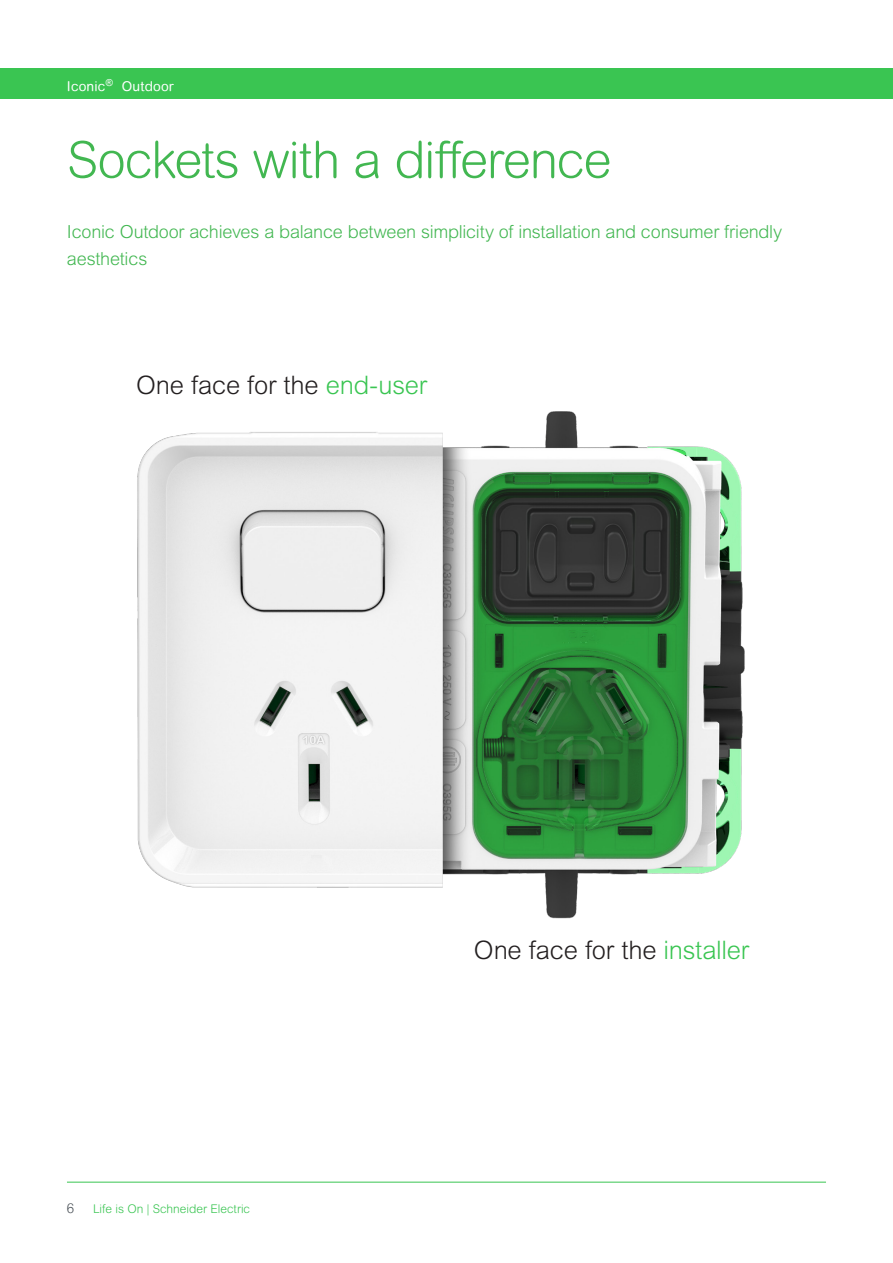
<style>
.page{position:relative;width:893px;height:1263px;background:#fff}
.page>*{position:absolute;margin:0;border:0;box-sizing:border-box;transform-origin:0 0}
.H1_Headline{font:300 51px "Arial Rounded MT Pro";letter-spacing:-.025em;color:#42b751}
.Body_Copy{font:300 25.5px "Arial MT Pro";letter-spacing:-.01em;color:#231f20}
.Intro_Paragraph{font:300 18px/27px "Arial MT Pro";letter-spacing:-.01em;color:#42b751}
.t1{font:13.5px "Arial Rounded MT";letter-spacing:.01em;color:#fff}
.t2{font:300 13.5px "Arial Rounded MT";color:#4d545a}
.t3{font:300 12px "Arial Rounded MT Pro";color:#3ac552}
.s1{color:#3ac552}
</style>
<div class="page">
<div style="left:0;top:68px;width:893px;height:31px;background:#3ac552"></div>
<hr style="left:67px;top:1182px;width:759px;height:1px;background:#3ac552">
<img style="left:137px;top:411px;width:608px;height:507px">
<p class="t1" style="left:67px;top:77px;width:108px">Iconic<sup>®</sup> Outdoor</p>
<p class="H1_Headline" style="left:67px;top:130px;width:546px">Sockets with a difference</p>
<p class="Intro_Paragraph" style="left:67px;top:218px;width:717px">Iconic Outdoor achieves a balance between simplicity of installation and consumer friendly aesthetics</p>
<p class="Body_Copy" style="left:136px;top:369px;width:293px">One face for the <span class="s1">end-user</span></p>
<p class="t2" style="left:67px;top:1200px;width:9px">6</p>
<p class="t3" style="left:93px;top:1201px;width:159px">Life is On | Schneider Electric</p>
<p class="Body_Copy" style="left:474px;top:934px;width:277px">One face for the <span class="s1">installer</span></p>
</div>
